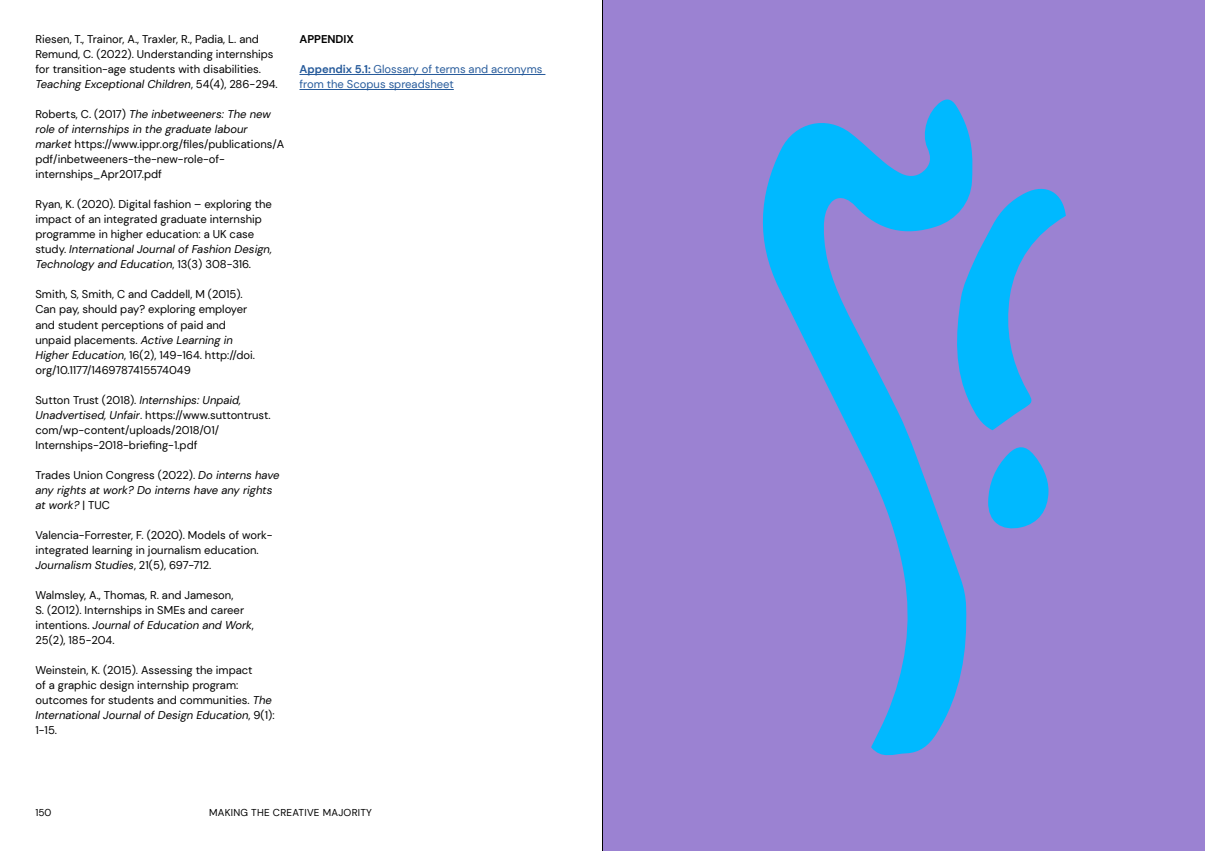
<style>
.page{position:relative;width:1205px;height:851px;background:#fff}
.page>*{position:absolute;margin:0;border:0;box-sizing:border-box;transform-origin:0 0}
.t1{font:11.25px/15px "DM Sans";color:#000}
.t2{font:italic 11.25px/15px "DM Sans";color:#000}
.t3{font:11.25px/15px "DM Sans";color:#275b9b}
.t4{font:700 11.25px "DM Sans";color:#000}
.t5{font:10px "DM Sans";letter-spacing:.025em;color:#000}
.s1{font-style:italic}
.s2{font-style:normal}
.s3{font-weight:700}
</style>
<div class="page">
<div style="left:602px;top:0;width:603px;height:850px;background:#9b82d2"></div>
<svg style="left:762px;top:99px;width:210px;height:657px"></svg>
<svg style="left:953px;top:183px;width:113px;height:247px"></svg>
<svg style="left:988px;top:447px;width:60px;height:82px"></svg>
<hr style="left:602px;top:0;width:1px;height:850px;background:#000">
<hr style="left:299px;top:74px;width:246px;height:1px;background:#275b9b">
<hr style="left:299px;top:89px;width:155px;height:1px;background:#275b9b">
<p class="t1" style="left:35px;top:32px;width:244px">Riesen, T., Trainor, A., Traxler, R., Padia, L. and Remund, C. (2022). Understanding internships for transition-age students with disabilities.<br><span class="s1">Teaching Exceptional Children</span>, 54(4), 286-294.</p>
<p class="t2" style="left:35px;top:107px;width:250px"><span class="s2">Roberts, C. (2017)</span> The inbetweeners: The new role of internships in the graduate labour market <span class="s2">https://www.ippr.org/files/publications/A</span></p>
<p class="t1" style="left:35px;top:152px;width:191px">pdf/inbetweeners-the-new-role-of&shy;internships_Apr2017.pdf</p>
<p class="t1" style="left:35px;top:197px;width:238px">Ryan, K. (2020). Digital fashion – exploring the impact of an integrated graduate internship programme in higher education: a UK case study. <span class="s1">International Journal of Fashion Design, Technology and Education</span>, 13(3) 308-316.</p>
<p class="t1" style="left:35px;top:287px;width:221px">Smith, S, Smith, C and Caddell, M (2015).<br>Can pay, should pay? exploring employer and student perceptions of paid and unpaid placements. <span class="s1">Active Learning in Higher Education</span>, 16(2), 149-164. http://doi. org/10.1177/1469787415574049</p>
<p class="t1" style="left:35px;top:392px;width:237px">Sutton Trust (2018). <span class="s1">Internships: Unpaid,<br>Unadvertised, Unfair</span>. https://www.suttontrust. com/wp-content/uploads/2018/01/</p>
<p class="t1" style="left:35px;top:437px;width:164px">Internships-2018-briefing-1.pdf</p>
<p class="t2" style="left:35px;top:467px;width:245px"><span class="s2">Trades Union Congress (2022).</span> Do interns have any rights at work? Do interns have any rights at work? <span class="s2">| TUC</span></p>
<p class="t1" style="left:35px;top:527px;width:239px">Valencia-Forrester, F. (2020). Models of work&shy;integrated learning in journalism education.<br><span class="s1">Journalism Studies</span>, 21(5), 697-712.</p>
<p class="t1" style="left:35px;top:587px;width:199px">Walmsley, A., Thomas, R. and Jameson,</p>
<p class="t1" style="left:35px;top:602px;width:220px">S. (2012). Internships in SMEs and career intentions. <span class="s1">Journal of Education and Work</span>,<br>25(2), 185-204.</p>
<p class="t1" style="left:35px;top:662px;width:241px">Weinstein, K. (2015). Assessing the impact<br>of a graphic design internship program: outcomes for students and communities. <span class="s1">The International Journal of Design Education</span>, 9(1):<br>1-15.</p>
<p class="t4" style="left:299px;top:32px;width:56px">APPENDIX</p>
<p class="t3" style="left:299px;top:62px;width:244px"><span class="s3">Appendix 5.1:</span> Glossary of terms and acronyms from the Scopus spreadsheet</p>
<p class="t5" style="left:35px;top:805px;width:18px">150</p>
<p class="t5" style="left:209px;top:805px;width:164px">MAKING THE CREATIVE MAJORITY</p>
</div>
